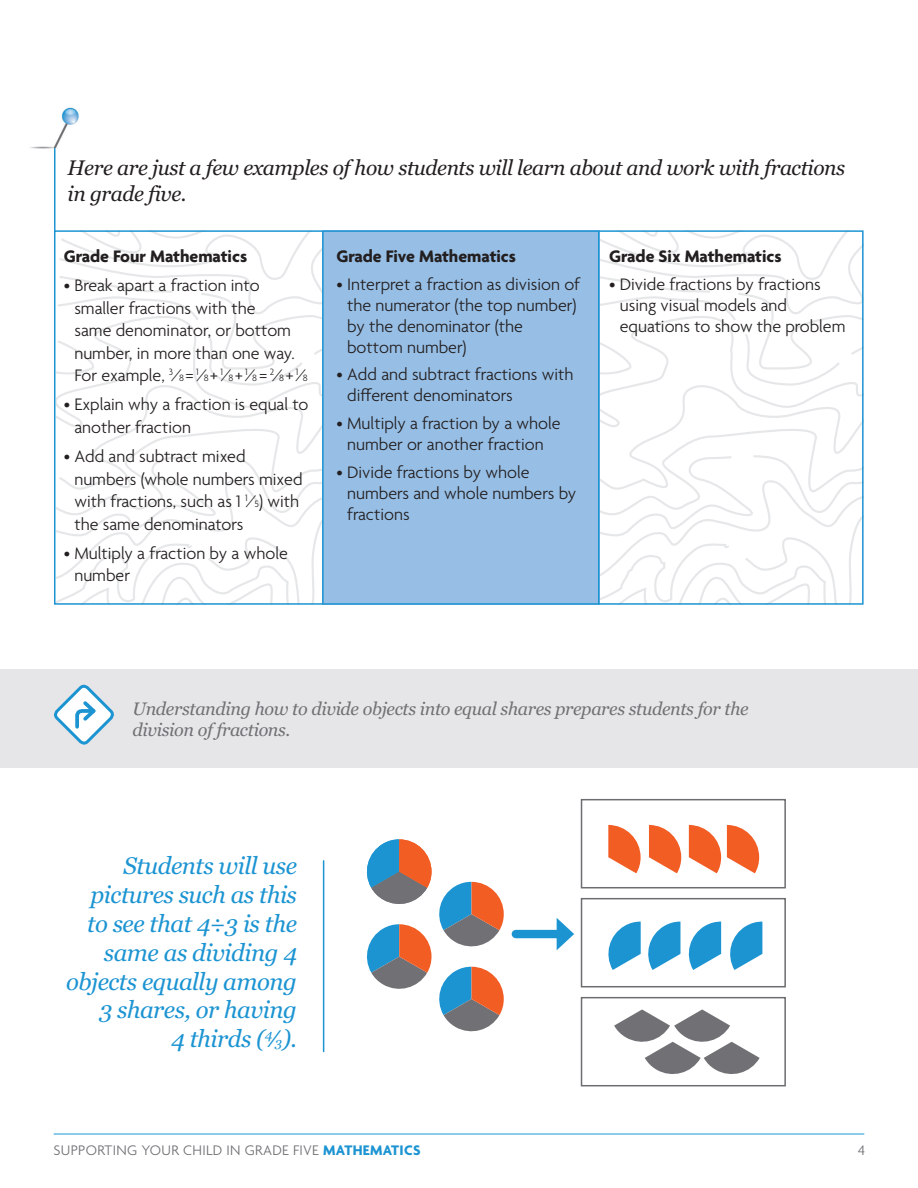
<style>
.page{position:relative;width:918px;height:1188px;background:#fff}
.page>*{position:absolute;margin:0;border:0;box-sizing:border-box;transform-origin:0 0}
.Call_Out{font:italic 24px/28.8px "Georgia";letter-spacing:-.02em;color:#1c94d2;text-align:right}
.Call_Out-2{font:italic 21px/25.2px "Georgia";letter-spacing:-.02em;color:#231f20}
.Bullet_Copy{font:300 18px/22.5px "Agenda";color:#231f20}
.Call_Out-3{font:italic 18px/21.6px "Georgia";letter-spacing:-.02em;color:#717074}
.Bullet_Copy-2{font:700 18px "Agenda";color:#231f20}
.t1{font:300 15px "Agenda";letter-spacing:.02em;color:#717074}
.Bullet_Copy-3{font:300 9.9px "Agenda";color:#231f20}
.s1{font-size:9.9px}
.s2{font-size:18px}
.s3{font-size:13.2px}
.s4{font-weight:700;color:#1c94d2}
</style>
<div class="page">
<img style="left:30px;top:107px;width:49px;height:42px">
<svg style="left:57px;top:233px;width:265px;height:369px"></svg>
<svg style="left:600px;top:233px;width:261px;height:369px"></svg>
<hr style="left:54px;top:149px;width:2px;height:82px;background:#1c94d2">
<div style="left:0;top:669px;width:918px;height:99px;background:#e6e6e8"></div>
<hr style="left:54px;top:1134px;width:810px;height:1px;background:#1c94d2">
<div style="left:322px;top:230px;width:278px;height:375px;background:#97bfe6"></div>
<hr style="left:598px;top:232px;width:2px;height:372px;background:#1c94d2">
<hr style="left:322px;top:232px;width:2px;height:372px;background:#1c94d2">
<div style="left:54px;top:230px;width:810px;height:375px;border:2px solid #1c94d2"></div>
<hr style="left:323px;top:861px;width:1px;height:191px;background:#1c94d2">
<svg style="left:608px;top:825px;width:33px;height:48px"></svg>
<svg style="left:649px;top:825px;width:32px;height:48px"></svg>
<svg style="left:689px;top:825px;width:32px;height:48px"></svg>
<svg style="left:727px;top:825px;width:32px;height:48px"></svg>
<svg style="left:608px;top:922px;width:154px;height:48px"></svg>
<svg style="left:614px;top:1009px;width:146px;height:65px"></svg>
<svg style="left:366px;top:839px;width:138px;height:193px"></svg>
<div style="left:516px;top:930px;width:47px;height:8px;background:#1c94d2"></div>
<svg style="left:557px;top:918px;width:17px;height:32px"></svg>
<svg style="left:54px;top:684px;width:60px;height:61px"></svg>
<div style="left:581px;top:799px;width:205px;height:89px;border:2px solid #6c6d70"></div>
<div style="left:581px;top:898px;width:205px;height:89px;border:2px solid #6c6d70"></div>
<div style="left:581px;top:997px;width:205px;height:89px;border:2px solid #6c6d70"></div>
<p class="Call_Out-2" style="left:68px;top:155px;width:779px">Here are just a few examples of how students will learn about and work with fractions in grade five.</p>
<p class="Bullet_Copy-2" style="left:64px;top:246px;width:185px">Grade Four Mathematics</p>
<p class="Bullet_Copy" style="left:74px;top:275px;width:222px;text-indent:-11px">• Break apart a fraction into smaller fractions with the same denominator, or bottom number, in more than one way.<br>For example, <sup>3</sup>⁄<span class="s1">8</span> =⁄<sup>1</sup></p>
<p class="Bullet_Copy-3" style="left:252px;top:370px;width:56px">8 <span class="s2">=</span> 2<span class="s2">⁄</span>8<span class="s2">+⁄</span>1</p>
<p class="Bullet_Copy-3" style="left:204px;top:370px;width:30px">8<span class="s2">+⁄</span>1</p>
<p class="Bullet_Copy-3" style="left:228px;top:370px;width:29px">8<span class="s2">+⁄</span>1</p>
<p class="Bullet_Copy-3" style="left:303px;top:373px;width:6px">8</p>
<p class="Bullet_Copy" style="left:74px;top:394px;width:236px;text-indent:-11px">• Explain why a fraction is equal to another fraction</p>
<p class="Bullet_Copy" style="left:74px;top:446px;width:230px;text-indent:-11px">• Add and subtract mixed numbers (whole numbers mixed with fractions, such as 1 ⁄<sup>1</sup> <span class="s1">5</span>) with the same denominators</p>
<p class="Bullet_Copy" style="left:74px;top:543px;width:215px;text-indent:-11px">• Multiply a fraction by a whole number</p>
<p class="Bullet_Copy-2" style="left:336px;top:246px;width:181px">Grade Five Mathematics</p>
<p class="Bullet_Copy" style="left:347px;top:274px;width:235px;line-height:21px;text-indent:-11px">• Interpret a fraction as division of the numerator (the top number) by the denominator (the bottom number)</p>
<p class="Bullet_Copy" style="left:347px;top:365px;width:228px;line-height:21px;text-indent:-11px">• Add and subtract fractions with different denominators</p>
<p class="Bullet_Copy" style="left:336px;top:414px;width:226px;line-height:21px;text-align:center">• Multiply a fraction by a whole number or another fraction</p>
<p class="Bullet_Copy" style="left:347px;top:463px;width:231px;line-height:21px;text-indent:-11px">• Divide fractions by whole numbers and whole numbers by fractions</p>
<p class="Bullet_Copy-2" style="left:609px;top:246px;width:174px">Grade Six Mathematics</p>
<p class="Bullet_Copy" style="left:620px;top:274px;width:227px;line-height:21px;text-indent:-11px">• Divide fractions by fractions using visual models and equations to show the problem</p>
<p class="Call_Out-3" style="left:132px;top:698px;width:618px">Understanding how to divide objects into equal shares prepares students for the division of fractions.</p>
<p class="Call_Out" style="left:66px;top:852px;width:233px">Students will use pictures such as this to see that 4÷3 is the same as dividing 4 objects equally among<br>3 shares, or having<br>4 thirds (<sup>4</sup>⁄<span class="s3">3</span>).</p>
<p class="t1" style="left:54px;top:1142px;width:369px">SUPPORTING YOUR CHILD IN GRADE FIVE <span class="s4">MATHEMATICS</span></p>
<p class="t1" style="left:858px;top:1142px;width:9px">4</p>
</div>
